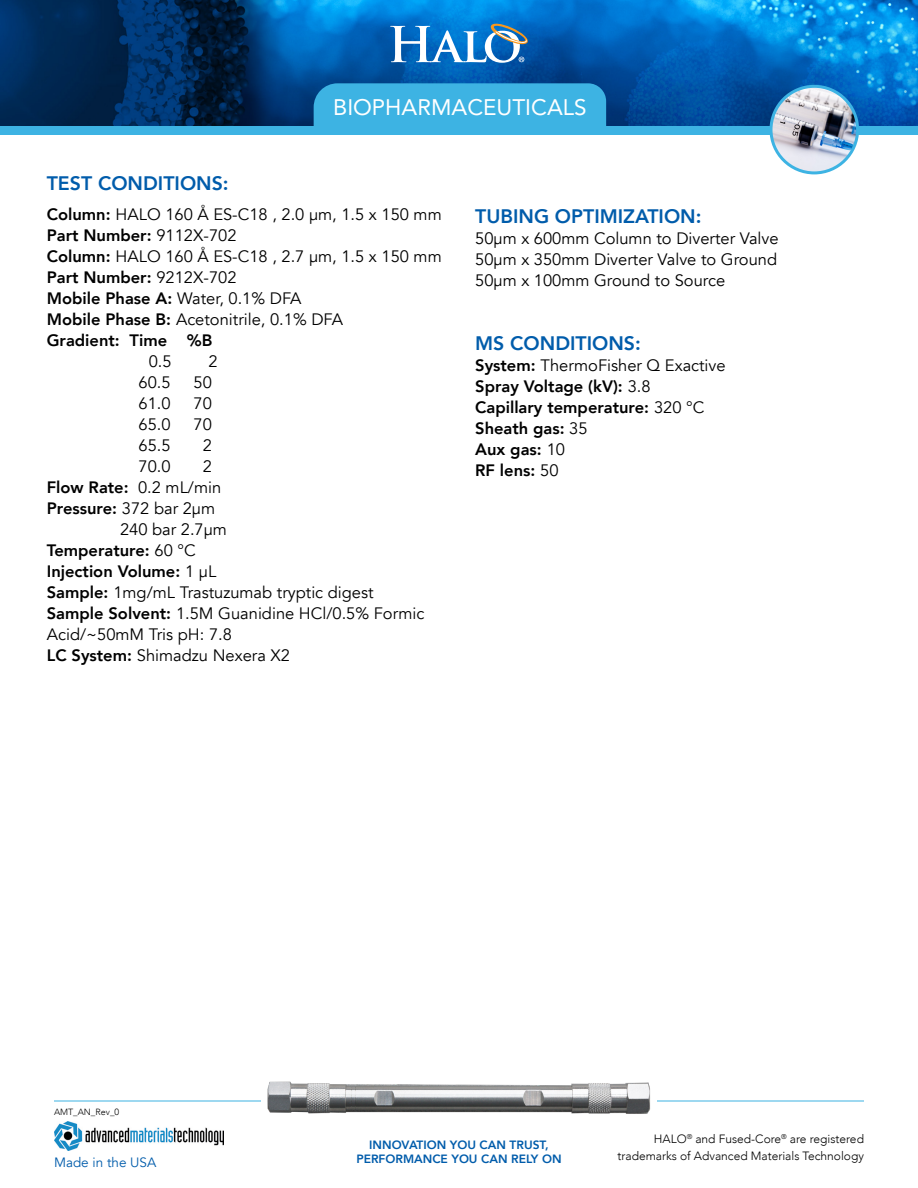
<style>
.page{position:relative;width:918px;height:1188px;background:#fff}
.page>*{position:absolute;margin:0;border:0;box-sizing:border-box;transform-origin:0 0}
.t1{font:22.5px "Avenir";color:#fff}
.t2{font:800 19.5px "Avenir";color:#005cab}
.t3{font:16.5px/21px "Avenir";color:#000}
.t4{font:800 16.5px/21px "Avenir";color:#000}
.t5{font:13.5px "Avenir";color:#005cab}
.t6{font:300 12px/16.5px "Avenir";color:#000;text-align:right}
.t7{font:800 12px "Avenir";color:#005cab}
.t8{font:300 9px "Avenir";color:#000}
.s1{font-weight:800}
.s2{font-weight:400}
</style>
<div class="page">
<img style="left:0;top:0;width:918px;height:126px">
<svg style="left:390px;top:22px;width:139px;height:41px"></svg>
<div style="left:0;top:126px;width:918px;height:9px;background:#3db3e3"></div>
<div style="left:314px;top:83px;width:292px;height:43px;background:#3db3e3"></div>
<img style="left:771px;top:86px;width:87px;height:87px;border-radius:43px">
<div style="left:770px;top:85px;width:89px;height:89px;border:3px solid #3db3e3;border-radius:50%"></div>
<hr style="left:54px;top:1101px;width:810px;height:1px;background:#3db3e3">
<img style="left:262px;top:1081px;width:395px;height:33px">
<img style="left:54px;top:1121px;width:170px;height:30px">
<p class="t2" style="left:47px;top:168px;width:183px">TEST CONDITIONS:</p>
<h1 class="t1" style="left:333px;top:89px;width:255px">BIOPHARMACEUTICALS</h1>
<p class="t3" style="left:47px;top:204px;width:396px"><span class="s1">Column:</span> HALO 160 Å ES-C18 , 2.0 µm, 1.5 x 150 mm<br><span class="s1">Part Number:</span> 9112X-702<br><span class="s1">Column:</span> HALO 160 Å ES-C18 , 2.7 µm, 1.5 x 150 mm<br><span class="s1">Part Number:</span> 9212X-702<br><span class="s1">Mobile Phase A:</span> Water, 0.1% DFA<br><span class="s1">Mobile Phase B:</span> Acetonitrile, 0.1% DFA<br><span class="s1">Gradient: Time %B</span></p>
<p class="t3" style="left:149px;top:351px;width:24px">0.5</p>
<p class="t3" style="left:208px;top:351px;width:11px">2</p>
<p class="t3" style="left:139px;top:372px;width:34px">60.5</p>
<p class="t3" style="left:194px;top:372px;width:20px">50</p>
<p class="t3" style="left:139px;top:393px;width:34px">61.0</p>
<p class="t3" style="left:194px;top:393px;width:20px">70</p>
<p class="t3" style="left:139px;top:414px;width:34px">65.0</p>
<p class="t3" style="left:194px;top:414px;width:20px">70</p>
<p class="t3" style="left:139px;top:435px;width:34px">65.5</p>
<p class="t3" style="left:203px;top:435px;width:11px">2</p>
<p class="t3" style="left:139px;top:456px;width:34px">70.0</p>
<p class="t3" style="left:203px;top:456px;width:11px">2</p>
<p class="t4" style="left:47px;top:477px;width:176px">Flow Rate: <span class="s2">0.2 mL/min</span></p>
<p class="t4" style="left:47px;top:498px;width:170px">Pressure: <span class="s2">372 bar 2µm</span></p>
<p class="t3" style="left:120px;top:519px;width:108px">240 bar 2.7µm</p>
<p class="t4" style="left:47px;top:540px;width:151px">Temperature: <span class="s2">60 °C</span></p>
<p class="t4" style="left:47px;top:561px;width:171px">Injection Volume: <span class="s2">1 µL</span></p>
<p class="t3" style="left:47px;top:582px;width:328px"><span class="s1">Sample:</span> 1mg/mL Trastuzumab tryptic digest</p>
<p class="t3" style="left:47px;top:603px;width:379px"><span class="s1">Sample Solvent:</span> 1.5M Guanidine HCl/0.5% Formic</p>
<p class="t3" style="left:47px;top:624px;width:187px">Acid/~50mM Tris pH: 7.8</p>
<p class="t3" style="left:47px;top:645px;width:245px"><span class="s1">LC System:</span> Shimadzu Nexera X2</p>
<p class="t2" style="left:475px;top:201px;width:228px">TUBING OPTIMIZATION:</p>
<p class="t3" style="left:475px;top:228px;width:305px;text-align:justify">50µm x 600mm Column to Diverter Valve 50µm x 350mm Diverter Valve to Ground 50µm x 100mm Ground to Source</p>
<p class="t2" style="left:475px;top:328px;width:167px">MS CONDITIONS:</p>
<p class="t4" style="left:475px;top:355px;width:252px">System: <span class="s2">ThermoFisher Q Exactive<br></span>Spray Voltage (kV): <span class="s2">3.8<br></span>Capillary temperature: <span class="s2">320 °C<br></span>Sheath gas: <span class="s2">35<br></span>Aux gas: <span class="s2">10<br></span>RF lens: <span class="s2">50</span></p>
<p class="t8" style="left:54px;top:1106px;width:67px">AMT_AN_Rev_0</p>
<p class="t7" style="left:369px;top:1135px;width:181px">INNOVATION YOU CAN TRUST,</p>
<p class="t5" style="left:54px;top:1154px;width:104px">Made in the USA</p>
<p class="t7" style="left:356px;top:1150px;width:207px">PERFORMANCE YOU CAN RELY ON</p>
<p class="t6" style="left:617px;top:1131px;width:248px">HALO<sup>®</sup> and Fused-Core<sup>®</sup> are registered trademarks of Advanced Materials Technology</p>
</div>
